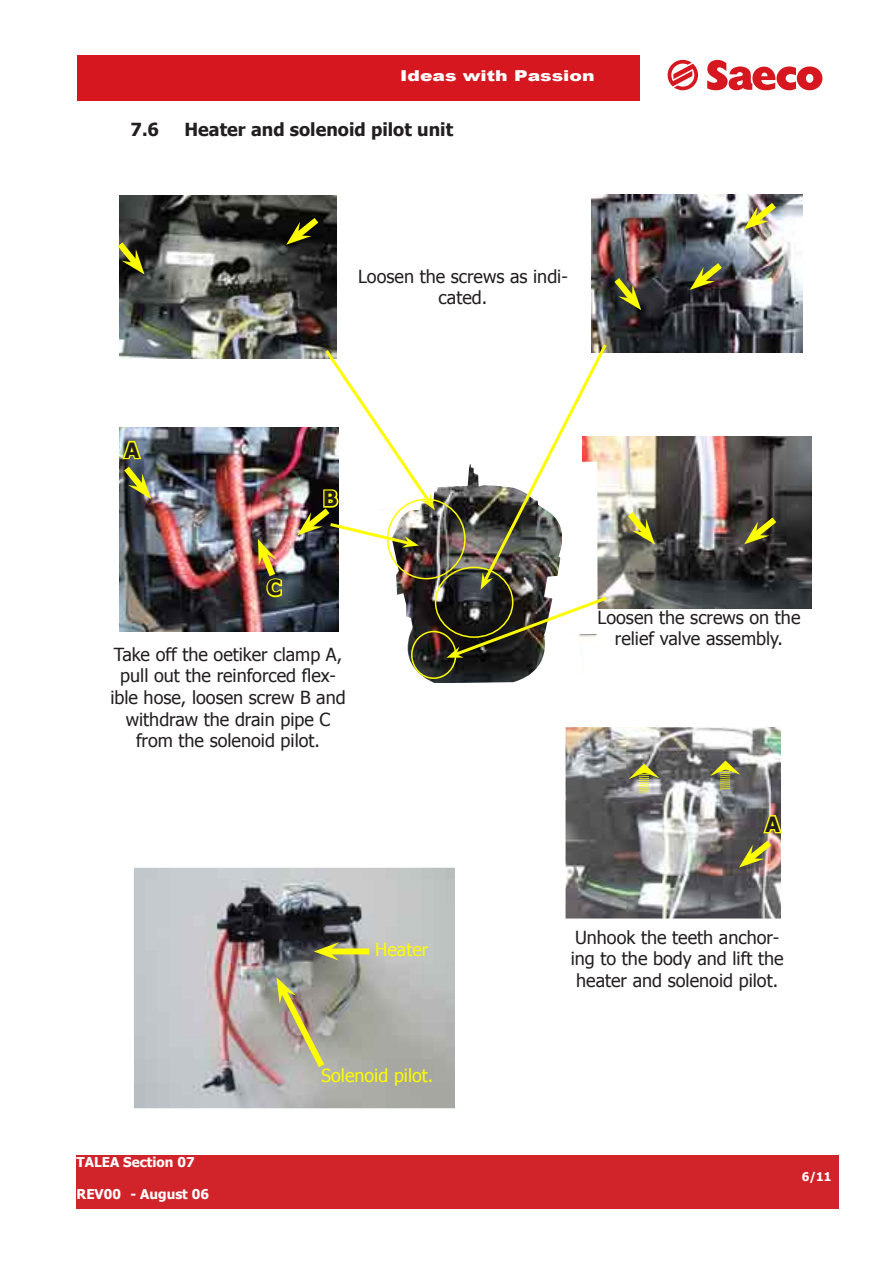
<style>
.page{position:relative;width:893px;height:1263px;background:#fff}
.page>*{position:absolute;margin:0;border:0;box-sizing:border-box;transform-origin:0 0}
.t1{font:700 21px "Tahoma";color:#231f20}
.t2{font:18px/21.6px "Tahoma";color:#231f20;text-align:center}
.t3{font:700 18px "Tahoma";color:#231f20}
.t4{font:18px "Tahoma";color:#fdfd00}
.t5{font:900 15px "Arial";color:#fff;scale:1.25 1}
.t6{font:700 13.5px "Tahoma";color:#fff}
.t7{font:700 12px "Tahoma";color:#fff}
</style>
<div class="page">
<div style="left:77px;top:1156px;width:762px;height:53px;background:#d1232a"></div>
<div style="left:78px;top:55px;width:562px;height:45px;background:#d7171f"></div>
<svg style="left:668px;top:60px;width:30px;height:30px"></svg>
<svg style="left:707px;top:60px;width:115px;height:30px"></svg>
<img style="left:119px;top:196px;width:217px;height:163px">
<img style="left:591px;top:195px;width:211px;height:158px">
<img style="left:610px;top:436px;width:202px;height:172px">
<img style="left:120px;top:427px;width:177px;height:204px">
<svg style="left:286px;top:212px;width:39px;height:33px"></svg>
<svg style="left:117px;top:235px;width:28px;height:40px"></svg>
<svg style="left:743px;top:197px;width:40px;height:33px"></svg>
<svg style="left:689px;top:257px;width:40px;height:33px"></svg>
<svg style="left:608px;top:271px;width:33px;height:40px"></svg>
<img style="left:119px;top:436px;width:32px;height:63px">
<img style="left:248px;top:539px;width:40px;height:60px">
<svg style="left:744px;top:511px;width:39px;height:33px"></svg>
<svg style="left:622px;top:505px;width:33px;height:40px"></svg>
<svg style="left:297px;top:341px;width:313px;height:342px"></svg>
<img style="left:566px;top:727px;width:215px;height:191px">
<svg style="left:628px;top:763px;width:31px;height:30px"></svg>
<svg style="left:710px;top:760px;width:31px;height:29px"></svg>
<img style="left:738px;top:811px;width:44px;height:56px">
<img style="left:134px;top:867px;width:321px;height:241px">
<svg style="left:256px;top:977px;width:93px;height:99px;background:#a9a58f"></svg>
<div style="left:329px;top:948px;width:40px;height:6px;background:#fdfd00"></div>
<svg style="left:314px;top:933px;width:34px;height:33px"></svg>
<p class="t5" style="left:400px;top:65px;width:157px">Ideas with Passion</p>
<p class="t3" style="left:131px;top:117px;width:30px">7.6</p>
<p class="t3" style="left:185px;top:117px;width:270px">Heater and solenoid pilot unit</p>
<p class="t2" style="left:358px;top:264px;width:211px">Loosen the screws as indi&shy;cated.</p>
<p class="t1" style="left:125px;top:435px;width:16px">A</p>
<p class="t1" style="left:267px;top:573px;width:16px">C</p>
<p class="t1" style="left:323px;top:484px;width:16px">B</p>
<p class="t2" style="left:110px;top:643px;width:237px">Take off the oetiker clamp A, pull out the reinforced flex&shy;ible hose, loosen screw B and withdraw the drain pipe C from the solenoid pilot.</p>
<p class="t4" style="left:375px;top:937px;width:55px">Heater</p>
<p class="t2" style="left:597px;top:605px;width:205px">Loosen the screws on the relief valve assembly.</p>
<p class="t1" style="left:765px;top:809px;width:16px">A</p>
<p class="t2" style="left:571px;top:925px;width:214px">Unhook the teeth anchor&shy;ing to the body and lift the heater and solenoid pilot.</p>
<p class="t6" style="left:77px;top:1152px;width:120px">TALEA Section 07</p>
<p class="t6" style="left:77px;top:1185px;width:134px">REV00 - August 06</p>
<p class="t4" style="left:321px;top:1064px;width:114px">Solenoid pilot.</p>
<p class="t7" style="left:802px;top:1168px;width:31px">6/11</p>
</div>
